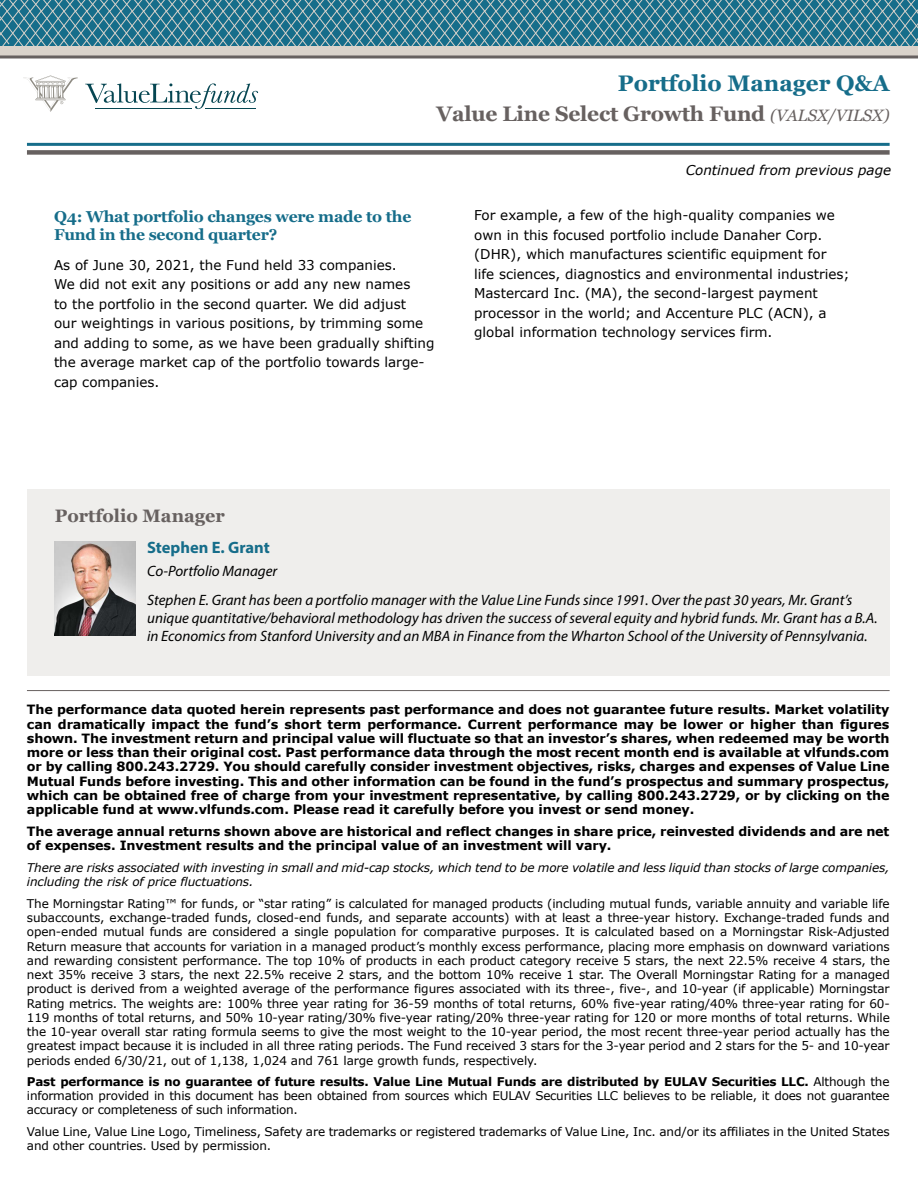
<style>
.page{position:relative;width:918px;height:1188px;background:#fff}
.page>*{position:absolute;margin:0;border:0;box-sizing:border-box;transform-origin:0 0}
.t1{font:700 22.5px "Georgia";color:#166d8a}
.t2{font:700 21px "Georgia";letter-spacing:-.01em;color:#676160}
.t3{font:700 18px "Georgia";color:#676160}
.t4{font:700 16.5px "Myriad Pro";color:#166d8a}
.t5{font:700 15.75px/18px "Georgia";letter-spacing:-.01em;color:#166d8a}
.t6{font:italic 15px/29.2px "Myriad Pro";color:#000}
.t7{font:13.5px/19.5px "Verdana";color:#000}
.t8{font:italic 13.5px "Verdana";color:#000}
.t9{font:700 12.75px/14.2px "Verdana";letter-spacing:-.01em;color:#000;text-align:justify}
.t10{font:12px/14.2px "Verdana";letter-spacing:-.01em;color:#000;text-align:justify}
.t11{font:italic 12px/14.2px "Verdana";letter-spacing:-.01em;color:#000}
.s1{font-weight:400;font-style:italic;font-size:16.5px}
.s2{font-weight:700}
</style>
<div class="page">
<hr style="left:27px;top:690px;width:863px;height:1px;background:#676160">
<div style="left:27px;top:150px;width:863px;height:5px;background:#676160"></div>
<hr style="left:27px;top:143px;width:863px;height:3px;background:#166d8a">
<svg style="left:0;top:0;width:918px;height:46px;background:#3f8297"></svg>
<div style="left:0;top:46px;width:918px;height:10px;background:#dad3cb"></div>
<hr style="left:0;top:56px;width:918px;height:2px;background:#676160">
<svg style="left:23px;top:75px;width:55px;height:37px"></svg>
<svg style="left:85px;top:83px;width:173px;height:26px"></svg>
<hr style="left:95px;top:108px;width:97px;height:1px;background:#064652">
<hr style="left:205px;top:108px;width:50px;height:1px;background:#064652">
<div style="left:27px;top:489px;width:863px;height:187px;background:#efeeec"></div>
<img style="left:54px;top:541px;width:81px;height:94px">
<h1 class="t1" style="left:618px;top:69px;width:273px">Portfolio Manager Q&amp;A</h1>
<h2 class="t2" style="left:436px;top:100px;width:455px">Value Line Select Growth Fund <span class="s1">(VALSX/VILSX)</span></h2>
<h3 class="t5" style="left:54px;top:208px;width:359px">Q4: What portfolio changes were made to the<br>Fund in the second quarter?</h3>
<p class="t7" style="left:54px;top:255px;width:382px">As of June 30, 2021, the Fund held 33 companies.<br>We did not exit any positions or add any new names<br>to the portfolio in the second quarter. We did adjust<br>our weightings in various positions, by trimming some and adding to some, as we have been gradually shifting the average market cap of the portfolio towards large&shy;cap companies.</p>
<p class="t8" style="left:686px;top:161px;width:207px">Continued from previous page</p>
<p class="t7" style="left:474px;top:206px;width:377px">For example, a few of the high-quality companies we own in this focused portfolio include Danaher Corp. (DHR), which manufactures scientific equipment for life sciences, diagnostics and environmental industries; Mastercard Inc. (MA), the second-largest payment processor in the world; and Accenture PLC (ACN), a global information technology services firm.</p>
<h3 class="t3" style="left:55px;top:504px;width:172px">Portfolio Manager</h3>
<h3 class="t4" style="left:147px;top:537px;width:124px">Stephen E. Grant</h3>
<p class="t6" style="left:147px;top:556px;width:707px">Co-Portfolio Manager<br>Stephen E. Grant has been a portfolio manager with the Value Line Funds since 1991. Over the past 30 years, Mr. Grant’s</p>
<p class="t6" style="left:147px;top:609px;width:732px;line-height:18px">unique quantitative/behavioral methodology has driven the success of several equity and hybrid funds. Mr. Grant has a B.A. in Economics from Stanford University and an MBA in Finance from the Wharton School of the University of Pennsylvania.</p>
<p class="t9" style="left:27px;top:702px;width:864px">The performance data quoted herein represents past performance and does not guarantee future results. Market volatility can dramatically impact the fund’s short term performance. Current performance may be lower or higher than figures shown. The investment return and principal value will fluctuate so that an investor’s shares, when redeemed may be worth more or less than their original cost. Past performance data through the most recent month end is available at vlfunds.com or by calling 800.243.2729. You should carefully consider investment objectives, risks, charges and expenses of Value Line Mutual Funds before investing. This and other information can be found in the fund’s prospectus and summary prospectus, which can be obtained free of charge from your investment representative, by calling 800.243.2729, or by clicking on the applicable fund at www.vlfunds.com. Please read it carefully before you invest or send money.</p>
<p class="t9" style="left:27px;top:824px;width:864px">The average annual returns shown above are historical and reflect changes in share price, reinvested dividends and are net of expenses. Investment results and the principal value of an investment will vary.</p>
<p class="t11" style="left:27px;top:860px;width:864px">There are risks associated with investing in small and mid-cap stocks, which tend to be more volatile and less liquid than stocks of large companies, including the risk of price fluctuations.</p>
<p class="t10" style="left:27px;top:896px;width:864px">The Morningstar Rating™ for funds, or “star rating” is calculated for managed products (including mutual funds, variable annuity and variable life subaccounts, exchange-traded funds, closed-end funds, and separate accounts) with at least a three-year history. Exchange-traded funds and open-ended mutual funds are considered a single population for comparative purposes. It is calculated based on a Morningstar Risk-Adjusted Return measure that accounts for variation in a managed product’s monthly excess performance, placing more emphasis on downward variations and rewarding consistent performance. The top 10% of products in each product category receive 5 stars, the next 22.5% receive 4 stars, the next 35% receive 3 stars, the next 22.5% receive 2 stars, and the bottom 10% receive 1 star. The Overall Morningstar Rating for a managed product is derived from a weighted average of the performance figures associated with its three-, five-, and 10-year (if applicable) Morningstar Rating metrics. The weights are: 100% three year rating for 36-59 months of total returns, 60% five-year rating/40% three-year rating for 60- 119 months of total returns, and 50% 10-year rating/30% five-year rating/20% three-year rating for 120 or more months of total returns. While the 10-year overall star rating formula seems to give the most weight to the 10-year period, the most recent three-year period actually has the greatest impact because it is included in all three rating periods. The Fund received 3 stars for the 3-year period and 2 stars for the 5- and 10-year periods ended 6/30/21, out of 1,138, 1,024 and 761 large growth funds, respectively.</p>
<p class="t10" style="left:27px;top:1075px;width:864px;line-height:13.8px"><span class="s2">Past performance is no guarantee of future results. Value Line Mutual Funds are distributed by EULAV Securities LLC.</span> Although the information provided in this document has been obtained from sources which EULAV Securities LLC believes to be reliable, it does not guarantee accuracy or completeness of such information.</p>
<p class="t10" style="left:27px;top:1124px;width:864px">Value Line, Value Line Logo, Timeliness, Safety are trademarks or registered trademarks of Value Line, Inc. and/or its affiliates in the United States and other countries. Used by permission.</p>
</div>
